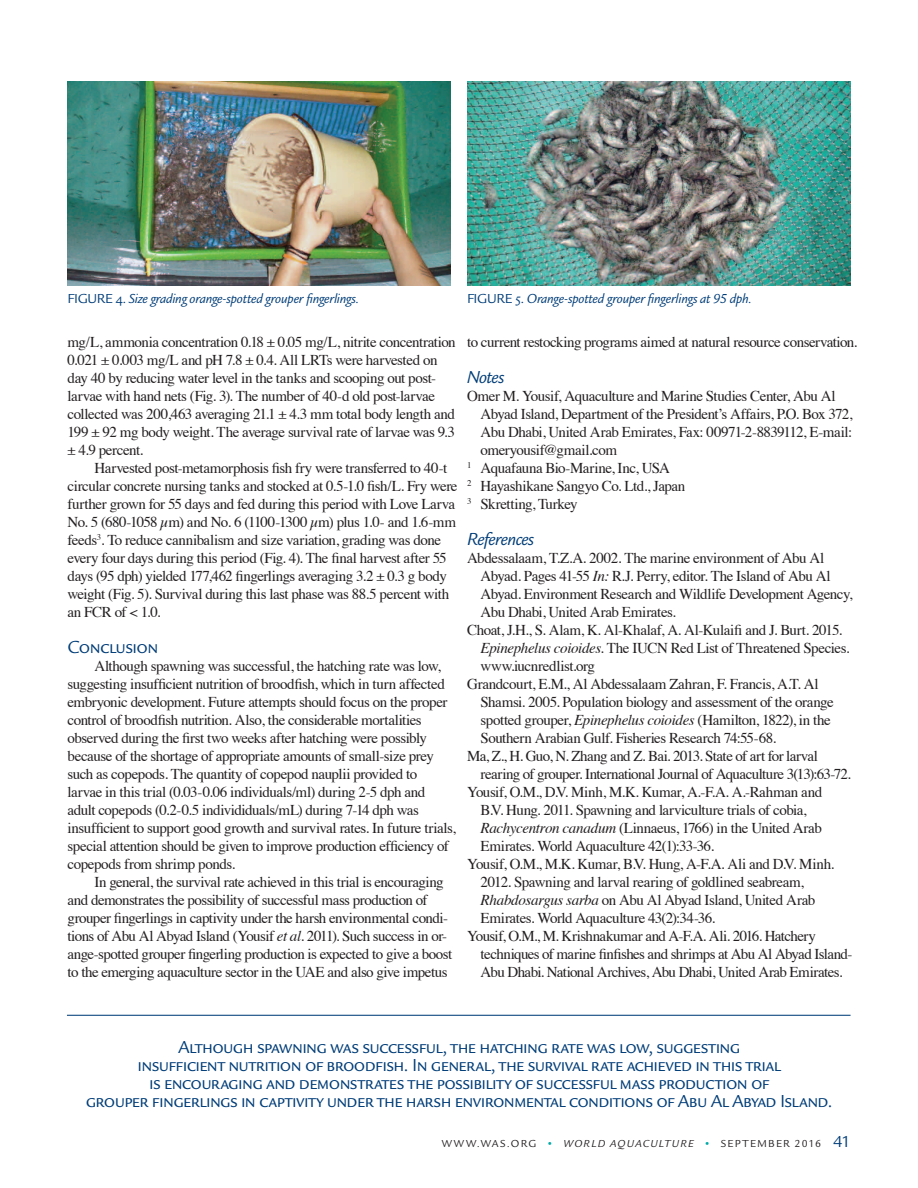
<style>
.page{position:relative;width:918px;height:1188px;background:#fff}
.page>*{position:absolute;margin:0;border:0;box-sizing:border-box;transform-origin:0 0}
.t1{font:18px "Legacy Sans SC";letter-spacing:-.035em;color:#003d78}
.t2{font:italic 18px "Legacy Sans";letter-spacing:-.035em;color:#003d78}
.t3{font:15px/18px "Times";letter-spacing:-.03em;color:#231f20}
.t4{font:italic 13.5px "Legacy Sans";letter-spacing:-.015em;color:#003d78}
.t5{font:10.5px "Legacy Sans";letter-spacing:.115em;color:#231f20}
.s1{font-family:"Legacy Sans SC";font-style:normal}
.s2{font-style:italic}
.s3{color:#00a9a7}
.s4{font-size:16.5px;color:#003d78}
</style>
<div class="page">
<img style="left:67px;top:81px;width:384px;height:205px">
<img style="left:467px;top:81px;width:384px;height:205px">
<hr style="left:67px;top:1015px;width:784px;height:1px;background:#003d78">
<p class="t4" style="left:68px;top:291px;width:294px"><span class="s1">FIGURE 4.</span> Size grading orange-spotted grouper fingerlings.</p>
<p class="t4" style="left:467px;top:291px;width:287px"><span class="s1">FIGURE 5.</span> Orange-spotted grouper fingerlings at 95 dph.</p>
<p class="t3" style="left:68px;top:332px;width:390px">mg/L, ammonia concentration 0.18 ± 0.05 mg/L, nitrite concentration 0.021 ± 0.003 mg/L and pH 7.8 ± 0.4. All LRTs were harvested on day 40 by reducing water level in the tanks and scooping out post&shy;larvae with hand nets (Fig. 3). The number of 40-d old post-larvae collected was 200,463 averaging 21.1 ± 4.3 mm total body length and 199 ± 92 mg body weight. The average survival rate of larvae was 9.3 ± 4.9 percent.</p>
<p class="t3" style="left:68px;top:458px;width:392px;text-indent:27px">Harvested post-metamorphosis fish fry were transferred to 40-t circular concrete nursing tanks and stocked at 0.5-1.0 fish/L. Fry were further grown for 55 days and fed during this period with Love Larva No. 5 (680-1058 µm) and No. 6 (1100-1300 µm) plus 1.0- and 1.6-mm feeds<sup>3</sup>. To reduce cannibalism and size variation, grading was done every four days during this period (Fig. 4). The final harvest after 55 days (95 dph) yielded 177,462 fingerlings averaging 3.2 ± 0.3 g body weight (Fig. 5). Survival during this last phase was 88.5 percent with an FCR of &lt; 1.0.</p>
<p class="t1" style="left:68px;top:636px;width:92px">Conclusion</p>
<p class="t3" style="left:68px;top:656px;width:390px;text-indent:27px">Although spawning was successful, the hatching rate was low, suggesting insufficient nutrition of broodfish, which in turn affected embryonic development. Future attempts should focus on the proper control of broodfish nutrition. Also, the considerable mortalities observed during the first two weeks after hatching were possibly because of the shortage of appropriate amounts of small-size prey such as copepods. The quantity of copepod nauplii provided to larvae in this trial (0.03-0.06 individuals/ml) during 2-5 dph and adult copepods (0.2-0.5 individiduals/mL) during 7-14 dph was insufficient to support good growth and survival rates. In future trials, special attention should be given to improve production efficiency of copepods from shrimp ponds.</p>
<p class="t3" style="left:68px;top:872px;width:386px;text-indent:27px">In general, the survival rate achieved in this trial is encouraging and demonstrates the possibility of successful mass production of grouper fingerlings in captivity under the harsh environmental condi&shy;tions of Abu Al Abyad Island (Yousif <span class="s2">et al</span>. 2011). Such success in or&shy;ange-spotted grouper fingerling production is expected to give a boost to the emerging aquaculture sector in the UAE and also give impetus</p>
<p class="t3" style="left:467px;top:332px;width:392px">to current restocking programs aimed at natural resource conservation.</p>
<p class="t2" style="left:467px;top:367px;width:39px">Notes</p>
<p class="t3" style="left:481px;top:386px;width:374px;text-indent:-14px">Omer M. Yousif, Aquaculture and Marine Studies Center, Abu Al Abyad Island, Department of the President’s Affairs, P.O. Box 372, Abu Dhabi, United Arab Emirates, Fax: 00971-2-8839112, E-mail: omeryousif@gmail.com</p>
<p class="t3" style="left:467px;top:458px;width:204px"><sup>1</sup> Aquafauna Bio-Marine, Inc, USA</p>
<p class="t3" style="left:467px;top:476px;width:220px"><sup>2</sup> Hayashikane Sangyo Co. Ltd., Japan</p>
<p class="t3" style="left:467px;top:494px;width:112px"><sup>3</sup> Skretting, Turkey</p>
<p class="t2" style="left:467px;top:529px;width:69px">References</p>
<p class="t3" style="left:481px;top:548px;width:373px;text-indent:-14px">Abdessalaam, T.Z.A. 2002. The marine environment of Abu Al Abyad. Pages 41-55 <span class="s2">In:</span> R.J. Perry, editor. The Island of Abu Al Abyad. Environment Research and Wildlife Development Agency, Abu Dhabi, United Arab Emirates.</p>
<p class="t3" style="left:481px;top:620px;width:370px;text-indent:-14px">Choat, J.H., S. Alam, K. Al-Khalaf, A. Al-Kulaifi and J. Burt. 2015.<br><span class="s2">Epinephelus coioides</span>. The IUCN Red List of Threatened Species. www.iucnredlist.org</p>
<p class="t3" style="left:481px;top:674px;width:355px;text-indent:-14px">Grandcourt, E.M., Al Abdessalaam Zahran, F. Francis, A.T. Al Shamsi. 2005. Population biology and assessment of the orange spotted grouper, <span class="s2">Epinephelus coioides</span> (Hamilton, 1822), in the Southern Arabian Gulf. Fisheries Research 74:55-68.</p>
<p class="t3" style="left:481px;top:746px;width:372px;text-indent:-14px">Ma, Z., H. Guo, N. Zhang and Z. Bai. 2013. State of art for larval rearing of grouper. International Journal of Aquaculture 3(13):63-72.</p>
<p class="t3" style="left:481px;top:782px;width:343px;text-indent:-14px">Yousif, O.M., D.V. Minh, M.K. Kumar, A.-F.A. A.-Rahman and B.V. Hung. 2011. Spawning and larviculture trials of cobia, <span class="s2">Rachycentron canadum</span> (Linnaeus, 1766) in the United Arab Emirates. World Aquaculture 42(1):33-36.</p>
<p class="t3" style="left:481px;top:854px;width:355px;text-indent:-14px">Yousif, O.M., M.K. Kumar, B.V. Hung, A-F.A. Ali and D.V. Minh.<br>2012. Spawning and larval rearing of goldlined seabream, <span class="s2">Rhabdosargus sarba</span> on Abu Al Abyad Island, United Arab Emirates. World Aquaculture 43(2):34-36.</p>
<p class="t3" style="left:481px;top:926px;width:373px;text-indent:-14px">Yousif, O.M., M. Krishnakumar and A-F.A. Ali. 2016. Hatchery techniques of marine finfishes and shrimps at Abu Al Abyad Island-<br>Abu Dhabi. National Archives, Abu Dhabi, United Arab Emirates.</p>
<p class="t1" style="left:178px;top:1036px;width:564px">Although spawning was successful, the hatching rate was low, suggesting</p>
<p class="t1" style="left:138px;top:1054px;width:645px">insufficient nutrition of broodfish. In general, the survival rate achieved in this trial</p>
<p class="t1" style="left:149px;top:1072px;width:622px">is encouraging and demonstrates the possibility of successful mass production of</p>
<p class="t1" style="left:86px;top:1090px;width:748px">grouper fingerlings in captivity under the harsh environmental conditions of Abu Al Abyad Island.</p>
<p class="t5" style="left:442px;top:1137px;width:410px">WWW.WAS.ORG <span class="s3">•</span> <span class="s2">WORLD AQUACULTURE</span> <span class="s3">•</span> SEPTEMBER 2016 <span class="s4">41</span></p>
</div>
